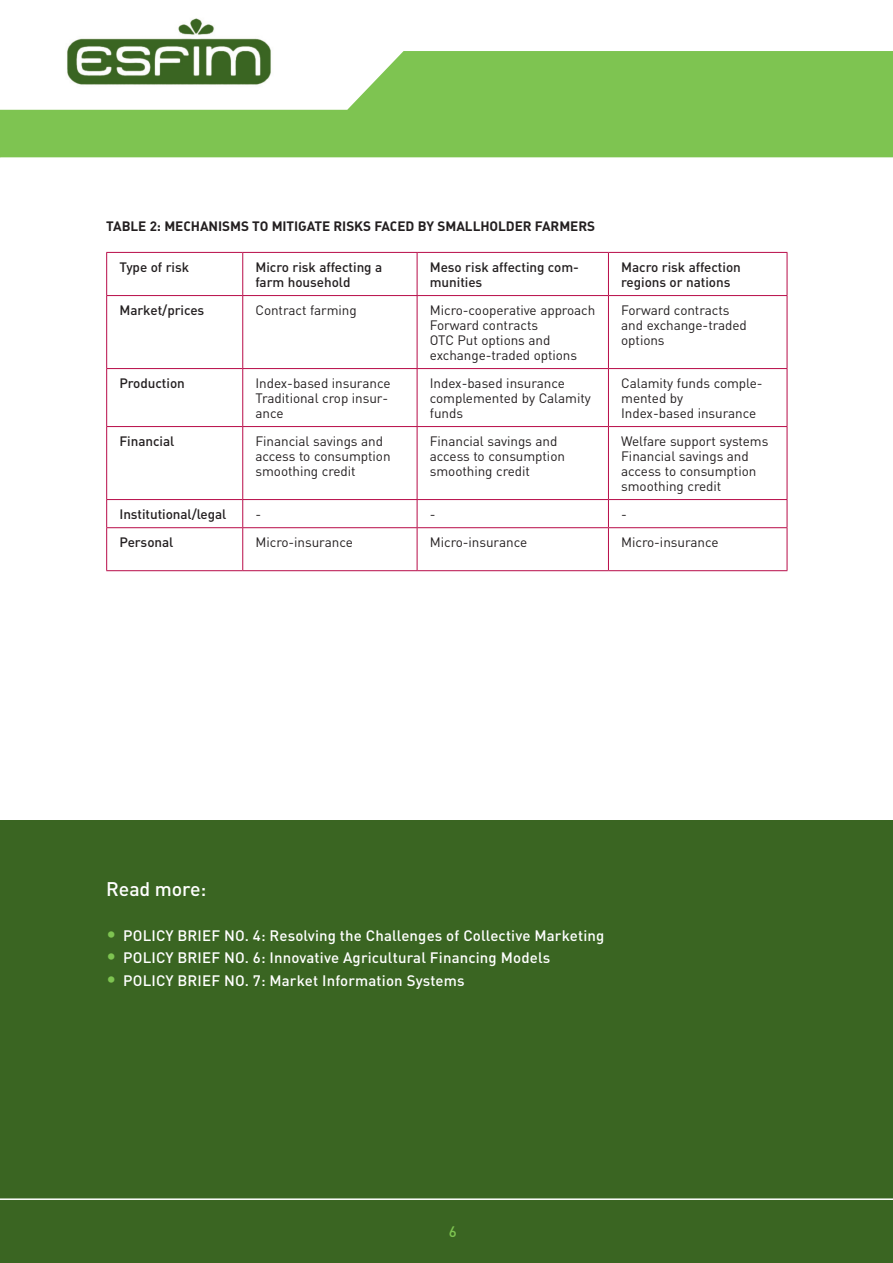
<style>
.page{position:relative;width:893px;height:1263px;background:#fff}
.page>*{position:absolute;margin:0;border:0;box-sizing:border-box;transform-origin:0 0}
.tussenkop{font:500 19.5px "DIN";letter-spacing:-.005em;color:#fff}
.auteur{font:500 15px "DIN";letter-spacing:.01em;color:#fff}
.paginacijfer{font:500 15px "DIN";color:#7ec451}
.tabel{font:13.5px/15px "DIN";letter-spacing:-.005em;color:#231f20}
.tabel-2{font:500 13.5px/15px "DIN";letter-spacing:-.005em;color:#231f20}
.tabel_kop{font:700 13.5px "DIN";letter-spacing:-.005em;color:#231f20}
.s1{font-weight:400;font-size:19.5px;color:#7ec451}
</style>
<div class="page">
<div style="left:0;top:821px;width:893px;height:442px;background:#3a6522"></div>
<hr style="left:106px;top:252px;width:137px;height:1px;background:#b80c48">
<hr style="left:243px;top:252px;width:174px;height:1px;background:#b80c48">
<hr style="left:417px;top:252px;width:191px;height:1px;background:#b80c48">
<hr style="left:608px;top:252px;width:179px;height:1px;background:#b80c48">
<hr style="left:106px;top:295px;width:137px;height:1px;background:#b80c48">
<hr style="left:243px;top:295px;width:174px;height:1px;background:#b80c48">
<hr style="left:417px;top:295px;width:191px;height:1px;background:#b80c48">
<hr style="left:608px;top:295px;width:179px;height:1px;background:#b80c48">
<hr style="left:106px;top:368px;width:137px;height:1px;background:#b80c48">
<hr style="left:243px;top:368px;width:174px;height:1px;background:#b80c48">
<hr style="left:417px;top:368px;width:191px;height:1px;background:#b80c48">
<hr style="left:608px;top:368px;width:179px;height:1px;background:#b80c48">
<hr style="left:106px;top:426px;width:137px;height:1px;background:#b80c48">
<hr style="left:243px;top:426px;width:174px;height:1px;background:#b80c48">
<hr style="left:417px;top:426px;width:191px;height:1px;background:#b80c48">
<hr style="left:608px;top:426px;width:179px;height:1px;background:#b80c48">
<hr style="left:106px;top:499px;width:137px;height:1px;background:#b80c48">
<hr style="left:243px;top:499px;width:174px;height:1px;background:#b80c48">
<hr style="left:417px;top:499px;width:191px;height:1px;background:#b80c48">
<hr style="left:608px;top:499px;width:179px;height:1px;background:#b80c48">
<hr style="left:106px;top:527px;width:137px;height:1px;background:#b80c48">
<hr style="left:243px;top:527px;width:174px;height:1px;background:#b80c48">
<hr style="left:417px;top:527px;width:191px;height:1px;background:#b80c48">
<hr style="left:608px;top:527px;width:179px;height:1px;background:#b80c48">
<hr style="left:106px;top:570px;width:137px;height:1px;background:#b80c48">
<hr style="left:243px;top:570px;width:174px;height:1px;background:#b80c48">
<hr style="left:417px;top:570px;width:191px;height:1px;background:#b80c48">
<hr style="left:608px;top:570px;width:179px;height:1px;background:#b80c48">
<hr style="left:106px;top:253px;width:1px;height:42px;background:#b80c48">
<hr style="left:242px;top:253px;width:1px;height:42px;background:#b80c48">
<hr style="left:417px;top:253px;width:1px;height:42px;background:#b80c48">
<hr style="left:608px;top:253px;width:1px;height:42px;background:#b80c48">
<hr style="left:787px;top:253px;width:1px;height:42px;background:#b80c48">
<hr style="left:106px;top:296px;width:1px;height:72px;background:#b80c48">
<hr style="left:242px;top:296px;width:1px;height:72px;background:#b80c48">
<hr style="left:417px;top:296px;width:1px;height:72px;background:#b80c48">
<hr style="left:608px;top:296px;width:1px;height:72px;background:#b80c48">
<hr style="left:787px;top:296px;width:1px;height:72px;background:#b80c48">
<hr style="left:106px;top:369px;width:1px;height:57px;background:#b80c48">
<hr style="left:242px;top:369px;width:1px;height:57px;background:#b80c48">
<hr style="left:417px;top:369px;width:1px;height:57px;background:#b80c48">
<hr style="left:608px;top:369px;width:1px;height:57px;background:#b80c48">
<hr style="left:787px;top:369px;width:1px;height:57px;background:#b80c48">
<hr style="left:106px;top:427px;width:1px;height:72px;background:#b80c48">
<hr style="left:242px;top:427px;width:1px;height:72px;background:#b80c48">
<hr style="left:417px;top:427px;width:1px;height:72px;background:#b80c48">
<hr style="left:608px;top:427px;width:1px;height:72px;background:#b80c48">
<hr style="left:787px;top:427px;width:1px;height:72px;background:#b80c48">
<svg style="left:106px;top:500px;width:1px;height:27px"></svg>
<svg style="left:242px;top:500px;width:1px;height:27px"></svg>
<svg style="left:417px;top:500px;width:1px;height:27px"></svg>
<svg style="left:608px;top:500px;width:1px;height:27px"></svg>
<svg style="left:787px;top:500px;width:1px;height:27px"></svg>
<hr style="left:106px;top:528px;width:1px;height:42px;background:#b80c48">
<hr style="left:242px;top:528px;width:1px;height:42px;background:#b80c48">
<hr style="left:417px;top:528px;width:1px;height:42px;background:#b80c48">
<hr style="left:608px;top:528px;width:1px;height:42px;background:#b80c48">
<hr style="left:787px;top:528px;width:1px;height:42px;background:#b80c48">
<svg style="left:0;top:51px;width:893px;height:106px;fill:#7ec451"></svg>
<img style="left:62px;top:18px;width:214px;height:70px">
<hr style="left:0;top:1198px;width:893px;height:2px;background:#fff">
<p class="tabel_kop" style="left:106px;top:217px;width:490px">TABLE 2: MECHANISMS TO MITIGATE RISKS FACED BY SMALLHOLDER FARMERS</p>
<p class="tabel-2" style="left:119px;top:259px;width:71px">Type of risk</p>
<p class="tabel-2" style="left:255px;top:259px;width:128px">Micro risk affecting a farm household</p>
<p class="tabel-2" style="left:430px;top:259px;width:151px">Meso risk affecting com&shy;munities</p>
<p class="tabel-2" style="left:621px;top:259px;width:121px">Macro risk affection regions or nations</p>
<p class="tabel-2" style="left:119px;top:302px;width:86px">Market/prices</p>
<p class="tabel" style="left:255px;top:302px;width:103px">Contract farming</p>
<p class="tabel" style="left:430px;top:302px;width:167px">Micro-cooperative approach</p>
<p class="tabel" style="left:430px;top:317px;width:110px">Forward contracts</p>
<p class="tabel" style="left:430px;top:332px;width:149px">OTC Put options and exchange-traded options</p>
<p class="tabel" style="left:621px;top:302px;width:110px">Forward contracts</p>
<p class="tabel" style="left:621px;top:317px;width:127px">and exchange-traded options</p>
<p class="tabel-2" style="left:119px;top:375px;width:67px">Production</p>
<p class="tabel" style="left:255px;top:375px;width:136px">Index-based insurance</p>
<p class="tabel" style="left:255px;top:390px;width:134px">Traditional crop insur&shy;ance</p>
<p class="tabel" style="left:430px;top:375px;width:162px">Index-based insurance complemented by Calamity funds</p>
<p class="tabel" style="left:621px;top:375px;width:143px">Calamity funds comple&shy;mented by</p>
<p class="tabel" style="left:621px;top:405px;width:136px">Index-based insurance</p>
<p class="tabel-2" style="left:119px;top:433px;width:56px">Financial</p>
<p class="tabel" style="left:255px;top:433px;width:137px">Financial savings and access to consumption smoothing credit</p>
<p class="tabel" style="left:430px;top:433px;width:137px">Financial savings and access to consumption smoothing credit</p>
<p class="tabel" style="left:621px;top:433px;width:149px">Welfare support systems</p>
<p class="tabel" style="left:621px;top:448px;width:137px">Financial savings and access to consumption smoothing credit</p>
<p class="tabel-2" style="left:119px;top:506px;width:108px">Institutional/legal</p>
<p class="tabel" style="left:255px;top:506px;width:7px">-</p>
<p class="tabel" style="left:430px;top:506px;width:7px">-</p>
<p class="tabel" style="left:621px;top:506px;width:7px">-</p>
<p class="tabel-2" style="left:119px;top:534px;width:55px">Personal</p>
<p class="tabel" style="left:255px;top:535px;width:99px">Micro-insurance</p>
<p class="tabel" style="left:430px;top:535px;width:99px">Micro-insurance</p>
<p class="tabel" style="left:621px;top:535px;width:99px">Micro-insurance</p>
<p class="tussenkop" style="left:106px;top:876px;width:102px">Read more:</p>
<p class="auteur" style="left:106px;top:926px;width:500px"><span class="s1">•</span> POLICY BRIEF NO. 4: Resolving the Challenges of Collective Marketing</p>
<p class="auteur" style="left:106px;top:948px;width:445px"><span class="s1">•</span> POLICY BRIEF NO. 6: Innovative Agricultural Financing Models</p>
<p class="auteur" style="left:106px;top:971px;width:360px"><span class="s1">•</span> POLICY BRIEF NO. 7: Market Information Systems</p>
<p class="paginacijfer" style="left:449px;top:1222px;width:9px">6</p>
</div>
